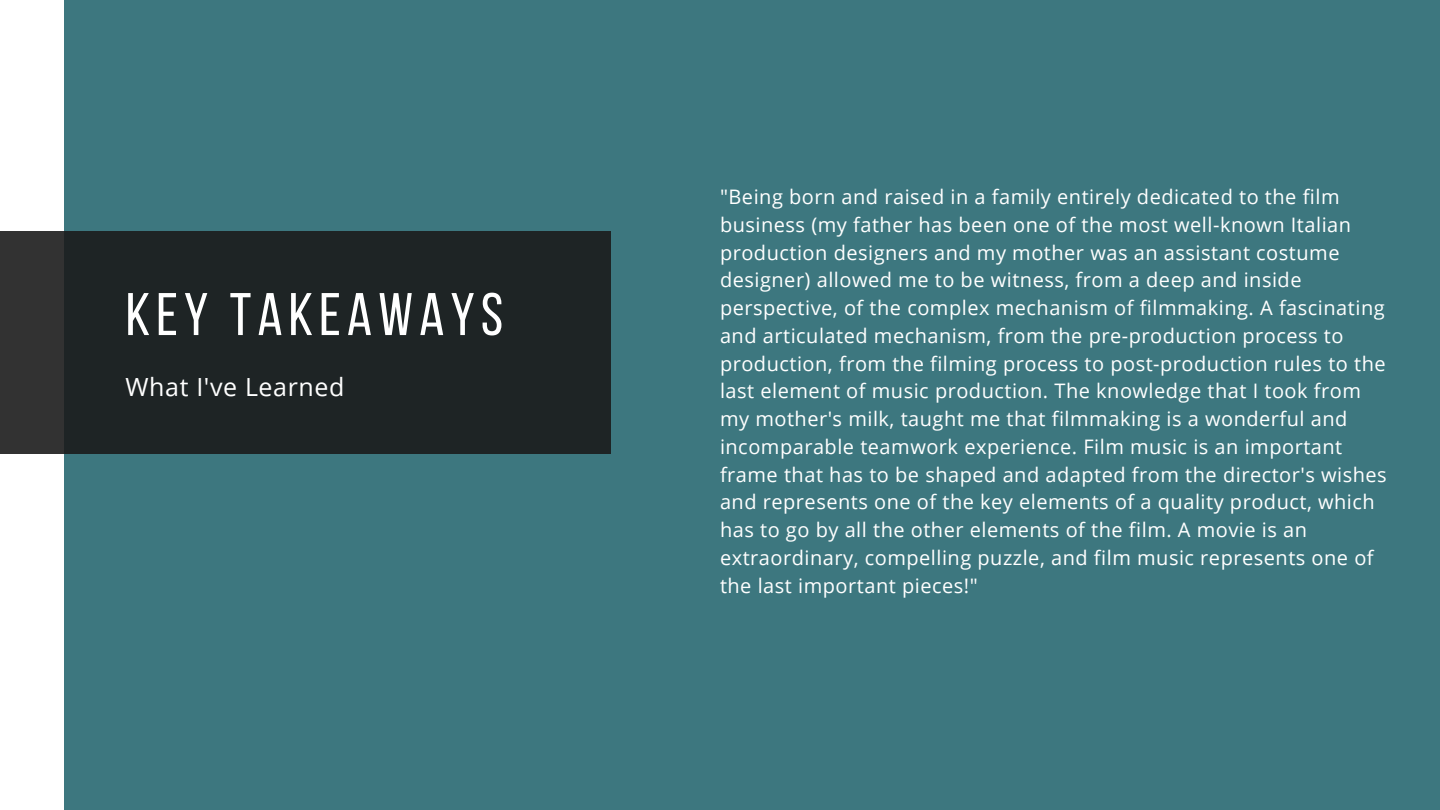
<style>
.page{position:relative;width:1440px;height:810px;background:#3d777f}
.page>*{position:absolute;margin:0;border:0;box-sizing:border-box;transform-origin:0 0}
.t1{font:60px "Bebas Neue";letter-spacing:.1em;color:#fff}
.t2{font:25px "Open Sans";letter-spacing:.025em;color:#fff}
.t3{font:20px/27.8px "Open Sans";letter-spacing:.025em;color:#fff}
</style>
<div class="page">
<div style="left:0;top:0;width:63px;height:810px;background:#fff"></div>
<div style="left:0;top:231px;width:611px;height:223px;background:linear-gradient(to right,#26292a,#1b2223)"></div>
<h1 class="t1" style="left:126px;top:290px;width:379px">KEY TAKEAWAYS</h1>
<p class="t2" style="left:126px;top:369px;width:221px">What I've Learned</p>
<p class="t3" style="left:720px;top:182px;width:668px">"Being born and raised in a family entirely dedicated to the film business (my father has been one of the most well-known Italian production designers and my mother was an assistant costume designer) allowed me to be witness, from a deep and inside perspective, of the complex mechanism of filmmaking. A fascinating and articulated mechanism, from the pre-production process to production, from the filming process to post-production rules to the last element of music production. The knowledge that I took from my mother's milk, taught me that filmmaking is a wonderful and incomparable teamwork experience. Film music is an important frame that has to be shaped and adapted from the director's wishes and represents one of the key elements of a quality product, which has to go by all the other elements of the film. A movie is an extraordinary, compelling puzzle, and film music represents one of the last important pieces!"</p>
</div>
